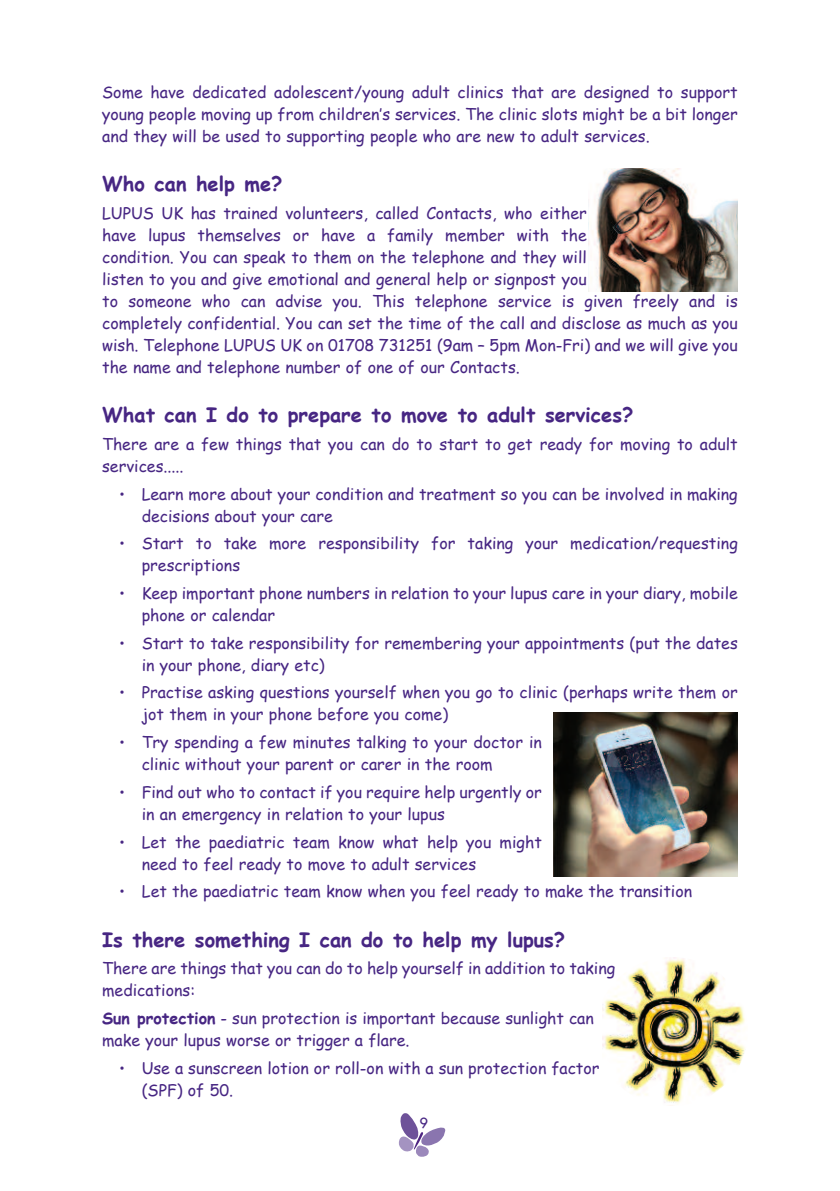
<style>
.page{position:relative;width:840px;height:1191px;background:#fff}
.page>*{position:absolute;margin:0;border:0;box-sizing:border-box;transform-origin:0 0}
.t1{font:700 20px "Comic Sans MS";color:#472683}
.t2{font:16px/22px "Comic Sans MS";color:#472683}
.t3{font:16px "Tw Cen";color:#472683}
.s1{font-weight:700}
</style>
<div class="page">
<svg style="left:398px;top:1113px;width:47px;height:43px"></svg>
<img style="left:602px;top:957px;width:143px;height:147px">
<img style="left:588px;top:168px;width:149px;height:123px">
<img style="left:553px;top:713px;width:184px;height:163px">
<p class="t2" style="left:102px;top:80px;width:636px;text-align:justify">Some have dedicated adolescent/young adult clinics that are designed to support young people moving up from children’s services. The clinic slots might be a bit longer and they will be used to supporting people who are new to adult services.</p>
<p class="t1" style="left:102px;top:169px;width:182px">Who can help me?</p>
<p class="t2" style="left:102px;top:201px;width:636px">LUPUS UK has trained volunteers, called Contacts, who either<br>have lupus themselves or have a family member with the<br>condition. You can speak to them on the telephone and they will<br>listen to you and give emotional and general help or signpost you<br>to someone who can advise you. This telephone service is given freely and is completely confidential. You can set the time of the call and disclose as much as you wish. Telephone LUPUS UK on 01708 731251 (9am – 5pm Mon-Fri) and we will give you the name and telephone number of one of our Contacts.</p>
<p class="t1" style="left:102px;top:400px;width:532px">What can I do to prepare to move to adult services?</p>
<p class="t2" style="left:102px;top:432px;width:636px">There are a few things that you can do to start to get ready for moving to adult services.....</p>
<p class="t2" style="left:142px;top:482px;width:597px;text-indent:-22px">• Learn more about your condition and treatment so you can be involved in making decisions about your care</p>
<p class="t2" style="left:142px;top:532px;width:597px;text-indent:-22px">• Start to take more responsibility for taking your medication/requesting prescriptions</p>
<p class="t2" style="left:142px;top:581px;width:597px;text-indent:-22px">• Keep important phone numbers in relation to your lupus care in your diary, mobile phone or calendar</p>
<p class="t2" style="left:142px;top:631px;width:597px;text-indent:-22px">• Start to take responsibility for remembering your appointments (put the dates in your phone, diary etc)</p>
<p class="t2" style="left:142px;top:681px;width:597px;text-indent:-22px">• Practise asking questions yourself when you go to clinic (perhaps write them or jot them in your phone before you come)</p>
<p class="t2" style="left:142px;top:730px;width:401px;text-indent:-22px">• Try spending a few minutes talking to your doctor in clinic without your parent or carer in the room</p>
<p class="t2" style="left:142px;top:780px;width:401px;text-indent:-22px">• Find out who to contact if you require help urgently or in an emergency in relation to your lupus</p>
<p class="t2" style="left:142px;top:830px;width:401px;text-indent:-22px">• Let the paediatric team know what help you might need to feel ready to move to adult services</p>
<p class="t2" style="left:119px;top:879px;width:574px">• Let the paediatric team know when you feel ready to make the transition</p>
<p class="t1" style="left:102px;top:924px;width:464px">Is there something I can do to help my lupus?</p>
<p class="t2" style="left:102px;top:956px;width:514px">There are things that you can do to help yourself in addition to taking medications:</p>
<p class="t2" style="left:102px;top:1006px;width:493px"><span class="s1">Sun protection</span> - sun protection is important because sunlight can make your lupus worse or trigger a flare.</p>
<p class="t2" style="left:142px;top:1056px;width:459px;text-indent:-22px">• Use a sunscreen lotion or roll-on with a sun protection factor (SPF) of 50.</p>
<p class="t3" style="left:419px;top:1114px;width:10px">9</p>
</div>
